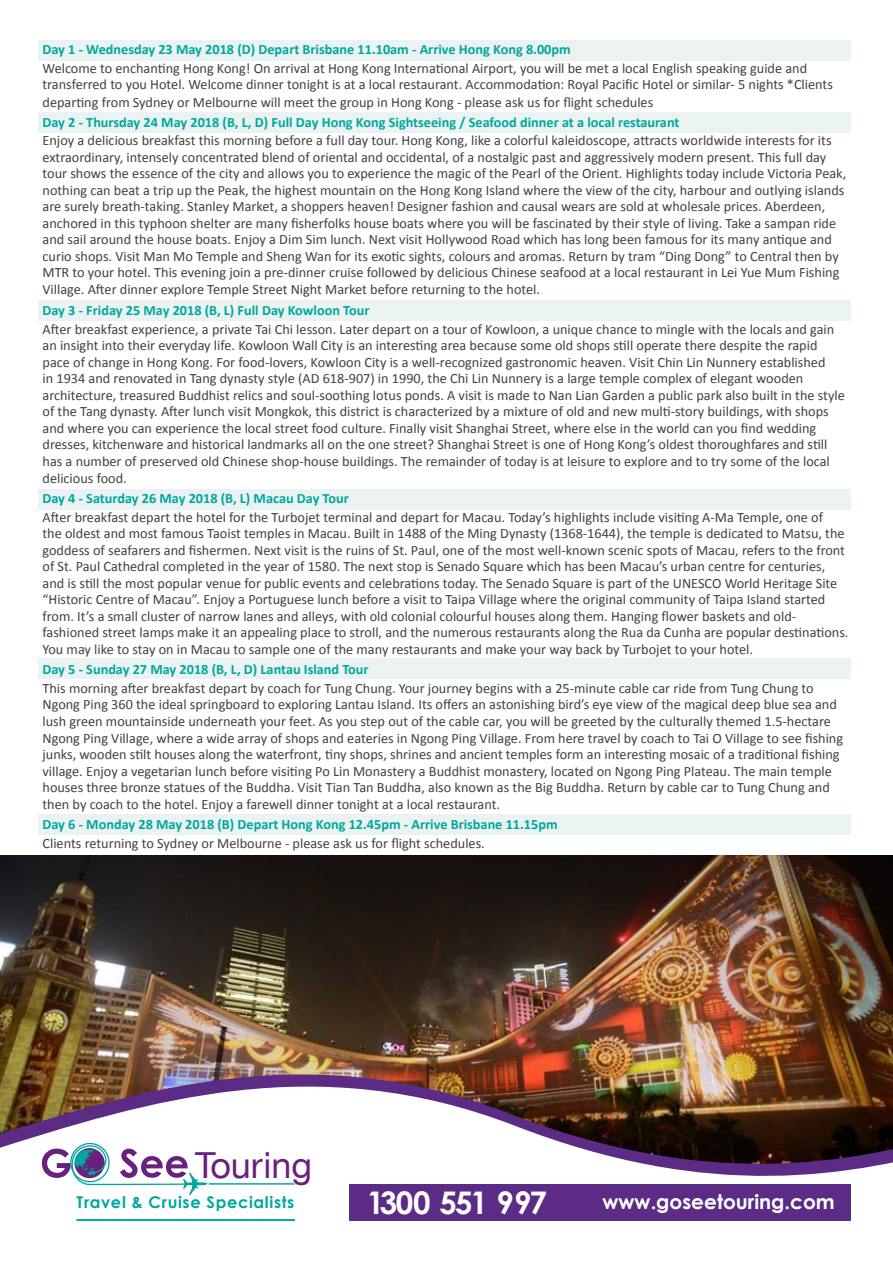
<style>
.page{position:relative;width:893px;height:1263px;background:#fff}
.page>*{position:absolute;margin:0;border:0;box-sizing:border-box;transform-origin:0 0}
.t1{font:36px "Helvetica Neue CE";color:#69207e}
.t2{font:700 31.2px "Century Gothic";letter-spacing:-.05em;color:#fff}
.t3{font:700 20.1px "Century Gothic";color:#fff}
.t4{font:700 16.2px "Century Gothic";letter-spacing:.04em;color:#00a79e}
.itenary_general_text{font:14.25px/16.5px "Calibri";color:#414042}
.Day_heading_-_white{font:700 14.25px "Calibri";color:#00a79e}
</style>
<div class="page">
<div style="left:38px;top:814px;width:812px;height:20px;background:#eaf3f1"></div>
<div style="left:38px;top:658px;width:812px;height:20px;background:#eaf3f1"></div>
<div style="left:38px;top:490px;width:812px;height:20px;background:#eaf3f1"></div>
<div style="left:38px;top:301px;width:812px;height:20px;background:#eaf3f1"></div>
<div style="left:38px;top:40px;width:812px;height:21px;background:#eaf3f1"></div>
<div style="left:38px;top:113px;width:812px;height:20px;background:#eaf3f1"></div>
<img style="left:0;top:856px;width:893px;height:181px">
<img style="left:0;top:1037px;width:893px;height:12px">
<img style="left:0;top:1049px;width:893px;height:173px">
<div style="left:349px;top:1184px;width:501px;height:36px;background:#5c2b85"></div>
<svg style="left:42px;top:1140px;width:253px;height:55px"></svg>
<hr style="left:76px;top:1219px;width:219px;height:2px;background:#00a79e">
<p class="Day_heading_-_white" style="left:43px;top:40px;width:530px">Day 1 - Wednesday 23 May 2018 (D) Depart Brisbane 11.10am - Arrive Hong Kong 8.00pm</p>
<p class="itenary_general_text" style="left:43px;top:60px;width:792px">Welcome to enchanting Hong Kong! On arrival at Hong Kong International Airport, you will be met a local English speaking guide and transferred to you Hotel. Welcome dinner tonight is at a local restaurant. Accommodation: Royal Pacific Hotel or similar- 5 nights *Clients departing from Sydney or Melbourne will meet the group in Hong Kong - please ask us for flight schedules</p>
<p class="Day_heading_-_white" style="left:43px;top:113px;width:638px">Day 2 - Thursday 24 May 2018 (B, L, D) Full Day Hong Kong Sightseeing / Seafood dinner at a local restaurant</p>
<p class="itenary_general_text" style="left:43px;top:132px;width:805px">Enjoy a delicious breakfast this morning before a full day tour. Hong Kong, like a colorful kaleidoscope, attracts worldwide interests for its extraordinary, intensely concentrated blend of oriental and occidental, of a nostalgic past and aggressively modern present. This full day tour shows the essence of the city and allows you to experience the magic of the Pearl of the Orient. Highlights today include Victoria Peak, nothing can beat a trip up the Peak, the highest mountain on the Hong Kong Island where the view of the city, harbour and outlying islands are surely breath-taking. Stanley Market, a shoppers heaven! Designer fashion and causal wears are sold at wholesale prices. Aberdeen, anchored in this typhoon shelter are many fisherfolks house boats where you will be fascinated by their style of living. Take a sampan ride and sail around the house boats. Enjoy a Dim Sim lunch. Next visit Hollywood Road which has long been famous for its many antique and curio shops. Visit Man Mo Temple and Sheng Wan for its exotic sights, colours and aromas. Return by tram “Ding Dong” to Central then by MTR to your hotel. This evening join a pre-dinner cruise followed by delicious Chinese seafood at a local restaurant in Lei Yue Mum Fishing Village. After dinner explore Temple Street Night Market before returning to the hotel.</p>
<p class="Day_heading_-_white" style="left:43px;top:301px;width:328px">Day 3 - Friday 25 May 2018 (B, L) Full Day Kowloon Tour</p>
<p class="itenary_general_text" style="left:43px;top:321px;width:804px">After breakfast experience, a private Tai Chi lesson. Later depart on a tour of Kowloon, a unique chance to mingle with the locals and gain an insight into their everyday life. Kowloon Wall City is an interesting area because some old shops still operate there despite the rapid pace of change in Hong Kong. For food-lovers, Kowloon City is a well-recognized gastronomic heaven. Visit Chin Lin Nunnery established<br>in 1934 and renovated in Tang dynasty style (AD 618-907) in 1990, the Chi Lin Nunnery is a large temple complex of elegant wooden architecture, treasured Buddhist relics and soul-soothing lotus ponds. A visit is made to Nan Lian Garden a public park also built in the style of the Tang dynasty. After lunch visit Mongkok, this district is characterized by a mixture of old and new multi-story buildings, with shops and where you can experience the local street food culture. Finally visit Shanghai Street, where else in the world can you find wedding dresses, kitchenware and historical landmarks all on the one street? Shanghai Street is one of Hong Kong’s oldest thoroughfares and still has a number of preserved old Chinese shop-house buildings. The remainder of today is at leisure to explore and to try some of the local delicious food.</p>
<p class="Day_heading_-_white" style="left:43px;top:489px;width:308px">Day 4 - Saturday 26 May 2018 (B, L) Macau Day Tour</p>
<p class="itenary_general_text" style="left:43px;top:509px;width:807px">After breakfast depart the hotel for the Turbojet terminal and depart for Macau. Today’s highlights include visiting A-Ma Temple, one of<br>the oldest and most famous Taoist temples in Macau. Built in 1488 of the Ming Dynasty (1368-1644), the temple is dedicated to Matsu, the goddess of seafarers and fishermen. Next visit is the ruins of St. Paul, one of the most well-known scenic spots of Macau, refers to the front of St. Paul Cathedral completed in the year of 1580. The next stop is Senado Square which has been Macau’s urban centre for centuries, and is still the most popular venue for public events and celebrations today. The Senado Square is part of the UNESCO World Heritage Site “Historic Centre of Macau”. Enjoy a Portuguese lunch before a visit to Taipa Village where the original community of Taipa Island started from. It’s a small cluster of narrow lanes and alleys, with old colonial colourful houses along them. Hanging flower baskets and old&shy;fashioned street lamps make it an appealing place to stroll, and the numerous restaurants along the Rua da Cunha are popular destinations.<br>You may like to stay on in Macau to sample one of the many restaurants and make your way back by Turbojet to your hotel.</p>
<p class="Day_heading_-_white" style="left:43px;top:660px;width:328px">Day 5 - Sunday 27 May 2018 (B, L, D) Lantau Island Tour</p>
<p class="itenary_general_text" style="left:43px;top:680px;width:802px">This morning after breakfast depart by coach for Tung Chung. Your journey begins with a 25-minute cable car ride from Tung Chung to Ngong Ping 360 the ideal springboard to exploring Lantau Island. Its offers an astonishing bird’s eye view of the magical deep blue sea and lush green mountainside underneath your feet. As you step out of the cable car, you will be greeted by the culturally themed 1.5-hectare Ngong Ping Village, where a wide array of shops and eateries in Ngong Ping Village. From here travel by coach to Tai O Village to see fishing junks, wooden stilt houses along the waterfront, tiny shops, shrines and ancient temples form an interesting mosaic of a traditional fishing village. Enjoy a vegetarian lunch before visiting Po Lin Monastery a Buddhist monastery, located on Ngong Ping Plateau. The main temple houses three bronze statues of the Buddha. Visit Tian Tan Buddha, also known as the Big Buddha. Return by cable car to Tung Chung and then by coach to the hotel. Enjoy a farewell dinner tonight at a local restaurant.</p>
<p class="Day_heading_-_white" style="left:43px;top:815px;width:517px">Day 6 - Monday 28 May 2018 (B) Depart Hong Kong 12.45pm - Arrive Brisbane 11.15pm</p>
<p class="itenary_general_text" style="left:43px;top:835px;width:444px">Clients returning to Sydney or Melbourne - please ask us for flight schedules.</p>
<p class="t1" style="left:195px;top:1143px;width:118px">Touring</p>
<p class="t4" style="left:77px;top:1192px;width:219px">Travel &amp; Cruise Specialists</p>
<p class="t2" style="left:367px;top:1182px;width:181px">1300 551 997</p>
<p class="t3" style="left:602px;top:1189px;width:234px">www.goseetouring.com</p>
</div>
